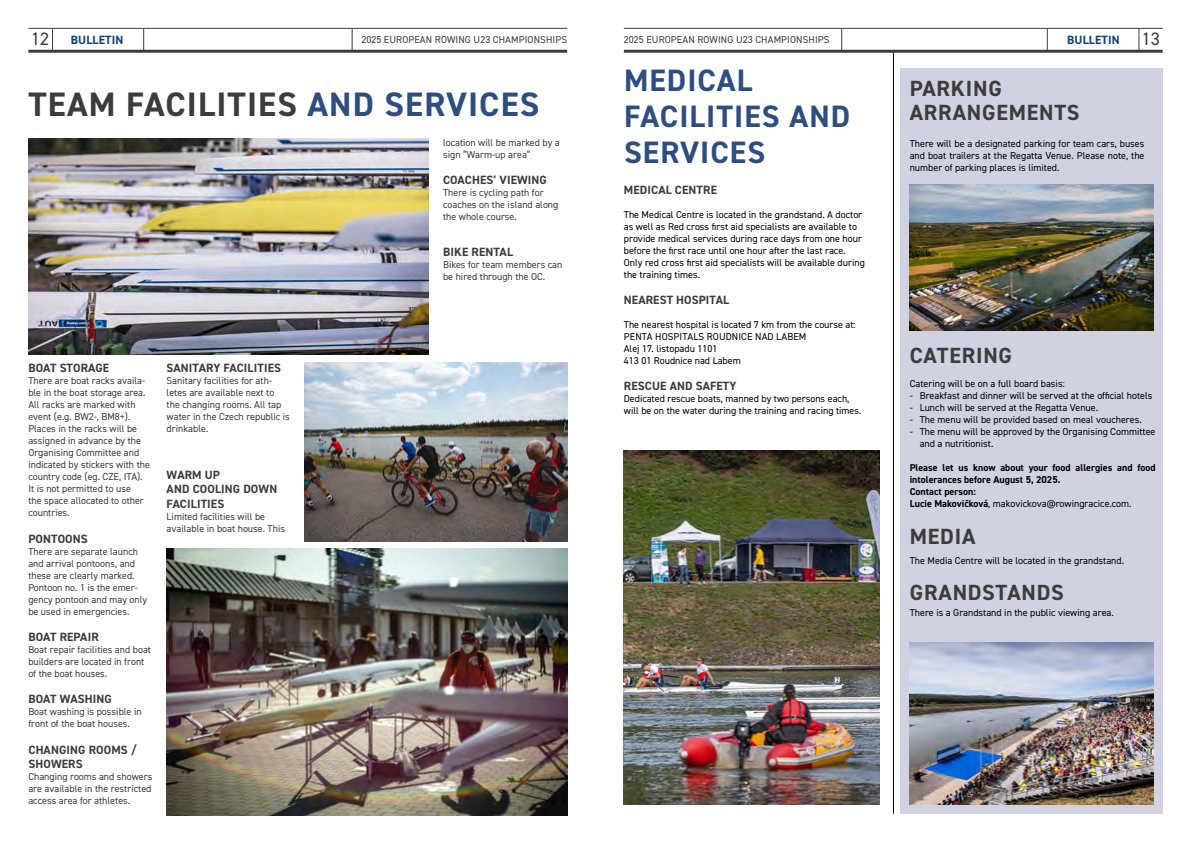
<style>
.page{position:relative;width:1191px;height:842px;background:#fff}
.page>*{position:absolute;margin:0;border:0;box-sizing:border-box;transform-origin:0 0}
.t1{font:700 34px "DIN2014";letter-spacing:.035em;color:#3c3c3b}
.t2{font:700 31px/36px "DIN2014";letter-spacing:.035em;color:#2f4e80}
.t3{font:700 22px/24px "DIN2014";letter-spacing:.035em;color:#3c3c3b}
.t4{font:700 12px/14.4px "DIN2014";letter-spacing:.01em;color:#3c3c3b}
.t5{font:700 12px "DIN2014";letter-spacing:.01em;color:#124275}
.t6{font:10px/12px "DIN2014";color:#3c3c3b}
.t7{font:10px/12px "DIN2014";color:#000}
.t8{font:700 10px/12px "DIN2014";color:#000}
.s1{font-weight:400;font-size:18px;color:#3c3c3b}
.s2{color:#2f4e80}
.s3{font-weight:400}
</style>
<div class="page">
<img style="left:28px;top:138px;width:401px;height:216px">
<div style="left:900px;top:68px;width:262px;height:746px;background:#d0d1e1"></div>
<hr style="left:893px;top:51px;width:1px;height:763px;background:#000">
<img style="left:624px;top:450px;width:255px;height:355px">
<img style="left:909px;top:184px;width:244px;height:147px">
<img style="left:909px;top:642px;width:244px;height:163px">
<hr style="left:28px;top:28px;width:539px;height:1px;background:#3c3c3b">
<hr style="left:624px;top:28px;width:538px;height:1px;background:#3c3c3b">
<svg style="left:52px;top:29px;width:1px;height:21px"></svg>
<svg style="left:1046px;top:29px;width:1px;height:21px"></svg>
<svg style="left:143px;top:29px;width:1px;height:21px"></svg>
<svg style="left:1138px;top:28px;width:1px;height:22px"></svg>
<hr style="left:28px;top:50px;width:539px;height:3px;background:#3c3c3b">
<img style="left:167px;top:548px;width:400px;height:267px">
<img style="left:305px;top:363px;width:263px;height:178px">
<svg style="left:351px;top:29px;width:1px;height:21px"></svg>
<hr style="left:624px;top:50px;width:538px;height:3px;background:#3c3c3b">
<svg style="left:841px;top:29px;width:1px;height:21px"></svg>
<p class="t5" style="left:31px;top:32px;width:94px"><span class="s1">12</span> BULLETIN</p>
<p class="t6" style="left:361px;top:33px;width:207px">2025 EUROPEAN ROWING U23 CHAMPIONSHIPS</p>
<p class="t6" style="left:624px;top:33px;width:207px">2025 EUROPEAN ROWING U23 CHAMPIONSHIPS</p>
<p class="t5" style="left:1067px;top:32px;width:94px">BULLETIN <span class="s1">13</span></p>
<h1 class="t1" style="left:29px;top:82px;width:512px">TEAM FACILITIES <span class="s2">AND SERVICES</span></h1>
<p class="t4" style="left:28px;top:361px;width:82px">BOAT STORAGE</p>
<p class="t6" style="left:28px;top:375px;width:123px">There are boat racks availa&shy;ble in the boat storage area.<br>All racks are marked with event (e.g. BW2-, BM8+).<br>Places in the racks will be assigned in advance by the<br>Organising Committee and indicated by stickers with the country code (eg. CZE, ITA).<br>It is not permitted to use<br>the space allocated to other countries.</p>
<p class="t4" style="left:28px;top:531px;width:61px">PONTOONS</p>
<p class="t6" style="left:28px;top:545px;width:120px">There are separate launch and arrival pontoons, and these are clearly marked.<br>Pontoon no. 1 is the emer&shy;gency pontoon and may only be used in emergencies.</p>
<p class="t4" style="left:28px;top:630px;width:72px">BOAT REPAIR</p>
<p class="t6" style="left:28px;top:643px;width:124px">Boat repair facilities and boat builders are located in front of the boat houses.</p>
<p class="t4" style="left:28px;top:692px;width:85px">BOAT WASHING</p>
<p class="t6" style="left:28px;top:706px;width:115px">Boat washing is possible in front of the boat houses.</p>
<p class="t4" style="left:28px;top:742px;width:110px">CHANGING ROOMS /<br>SHOWERS</p>
<p class="t6" style="left:28px;top:771px;width:126px;text-align:justify">Changing rooms and showers are available in the restricted access area for athletes.</p>
<p class="t4" style="left:167px;top:361px;width:116px">SANITARY FACILITIES</p>
<p class="t6" style="left:167px;top:375px;width:125px">Sanitary facilities for ath&shy;letes are available next to the changing rooms. All tap water in the Czech republic is drinkable.</p>
<p class="t4" style="left:167px;top:468px;width:112px">WARM UP<br>AND COOLING DOWN<br>FACILITIES</p>
<p class="t6" style="left:167px;top:510px;width:120px">Limited facilities will be available in boat house. This</p>
<p class="t6" style="left:443px;top:137px;width:118px">location will be marked by a sign “Warm-up area”</p>
<p class="t4" style="left:443px;top:172px;width:105px">COACHES’ VIEWING</p>
<p class="t6" style="left:443px;top:186px;width:117px">There is cycling path for coaches on the island along the whole course.</p>
<p class="t4" style="left:443px;top:244px;width:71px">BIKE RENTAL</p>
<p class="t6" style="left:443px;top:258px;width:121px">Bikes for team members can be hired through the OC.</p>
<h2 class="t2" style="left:624px;top:62px;width:228px">MEDICAL<br>FACILITIES AND<br>SERVICES</h2>
<p class="t4" style="left:624px;top:182px;width:95px">MEDICAL CENTRE</p>
<p class="t7" style="left:624px;top:208px;width:242px">The Medical Centre is located in the grandstand. A doctor as well as Red cross first aid specialists are available to provide medical services during race days from one hour before the first race until one hour after the last race.<br>Only red cross first aid specialists will be available during the training times.</p>
<p class="t4" style="left:624px;top:293px;width:107px">NEAREST HOSPITAL</p>
<p class="t7" style="left:624px;top:318px;width:233px">The nearest hospital is located 7 km from the course at:<br>PENTA HOSPITALS ROUDNICE NAD LABEM<br>Alej 17. listopadu 1101<br>413 01 Roudnice nad Labem</p>
<p class="t4" style="left:624px;top:379px;width:114px">RESCUE AND SAFETY</p>
<p class="t7" style="left:624px;top:393px;width:239px">Dedicated rescue boats, manned by two persons each, will be on the water during the training and racing times.</p>
<h3 class="t3" style="left:909px;top:76px;width:171px">PARKING<br>ARRANGEMENTS</h3>
<p class="t7" style="left:909px;top:138px;width:236px;text-align:justify">There will be a designated parking for team cars, buses and boat trailers at the Regatta Venue. Please note, the number of parking places is limited.</p>
<h3 class="t3" style="left:909px;top:343px;width:104px">CATERING</h3>
<p class="t7" style="left:909px;top:378px;width:157px">Catering will be on a full board basis:</p>
<p class="t7" style="left:909px;top:390px;width:244px">- Breakfast and dinner will be served at the official hotels</p>
<p class="t7" style="left:909px;top:402px;width:190px">- Lunch will be served at the Regatta Venue.</p>
<p class="t7" style="left:909px;top:414px;width:234px">- The menu will be provided based on meal voucheres.</p>
<p class="t7" style="left:919px;top:426px;width:237px;text-indent:-10px">- The menu will be approved by the Organising Committee and a nutritionist.</p>
<p class="t8" style="left:909px;top:462px;width:247px">Please let us know about your food allergies and food intolerances before August 5, 2025.<br>Contact person:<br>Lucie Makovičková<span class="s3">, makovickova@rowingracice.com.</span></p>
<h3 class="t3" style="left:909px;top:525px;width:67px">MEDIA</h3>
<p class="t7" style="left:909px;top:554px;width:216px">The Media Centre will be located in the grandstand.</p>
<h3 class="t3" style="left:909px;top:580px;width:155px">GRANDSTANDS</h3>
<p class="t7" style="left:909px;top:606px;width:206px">There is a Grandstand in the public viewing area.</p>
</div>
